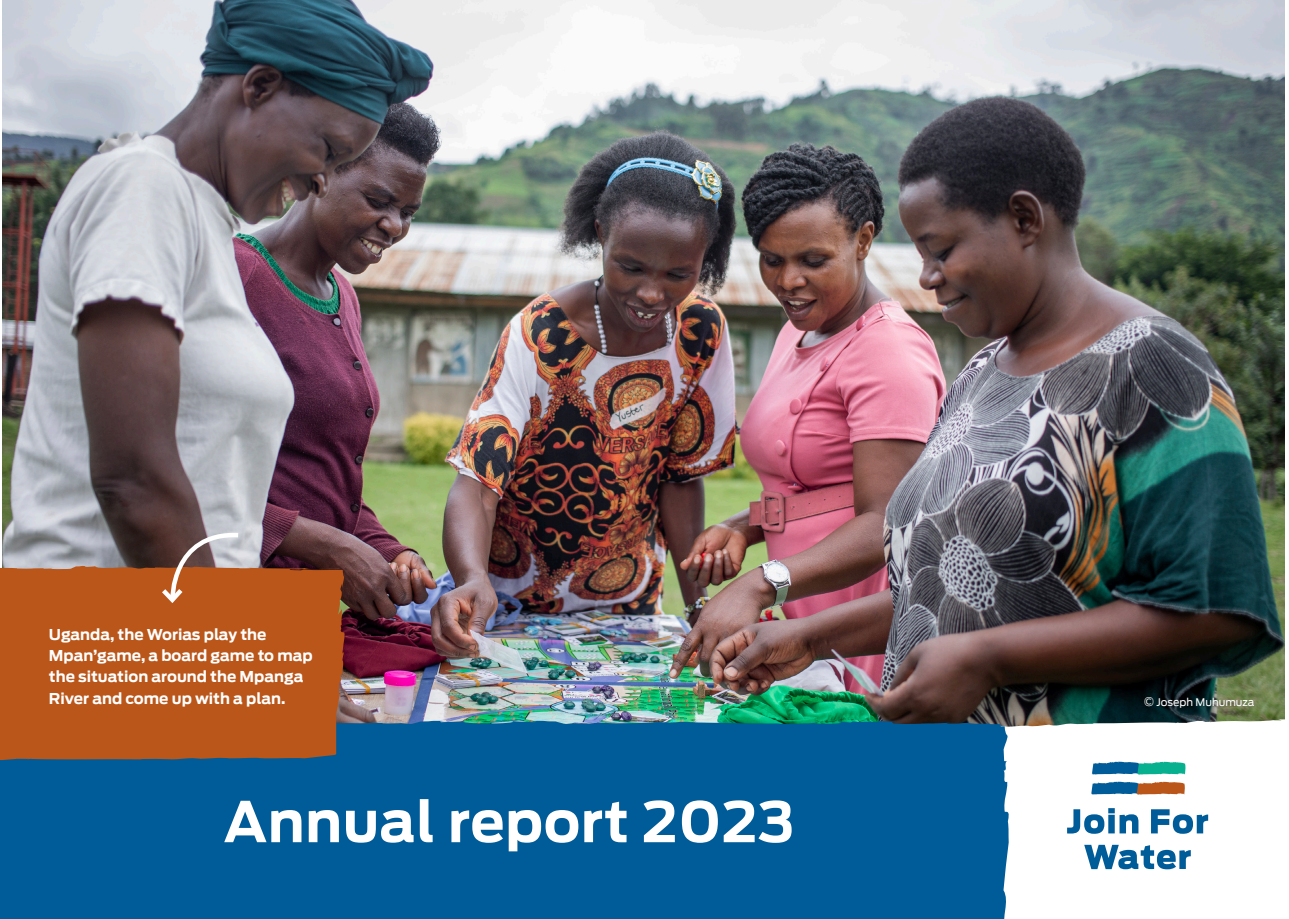
<style>
.page{position:relative;width:1289px;height:919px;background:#fff}
.page>*{position:absolute;margin:0;border:0;box-sizing:border-box;transform-origin:0 0}
.blauwe_hoofdtitel{font:700 55.5px "Antenna";letter-spacing:.01em;color:#fff}
.lopende_teksten{font:700 15px/21.5px "Antenna";color:#fff}
.lopende_teksten-2{font:10.5px "Antenna";color:#fff}
.s1{font-size:12px}
</style>
<div class="page">
<img style="left:3px;top:0;width:1281px;height:719px">
<svg style="left:993px;top:719px;width:292px;height:151px"></svg>
<svg style="left:1084px;top:844px;width:106px;height:25px"></svg>
<svg style="left:1067px;top:808px;width:141px;height:25px"></svg>
<svg style="left:1091px;top:761px;width:95px;height:14px"></svg>
<svg style="left:1090px;top:781px;width:95px;height:13px"></svg>
<div style="left:0;top:715px;width:993px;height:203px;background:#005c98"></div>
<div style="left:0;top:565px;width:346px;height:195px;background:#ba5619"></div>
<svg style="left:157px;top:531px;width:86px;height:75px"></svg>
<p class="lopende_teksten" style="left:49px;top:623px;width:265px">Uganda, the Worias play the<br>Mpan’game, a board game to map the situation around the Mpanga<br>River and come up with a plan.</p>
<p class="blauwe_hoofdtitel" style="left:223px;top:788px;width:572px">Annual report 2023</p>
<p class="lopende_teksten-2" style="left:1143px;top:696px;width:112px"><span class="s1">©</span> Joseph Muhumuza</p>
</div>
